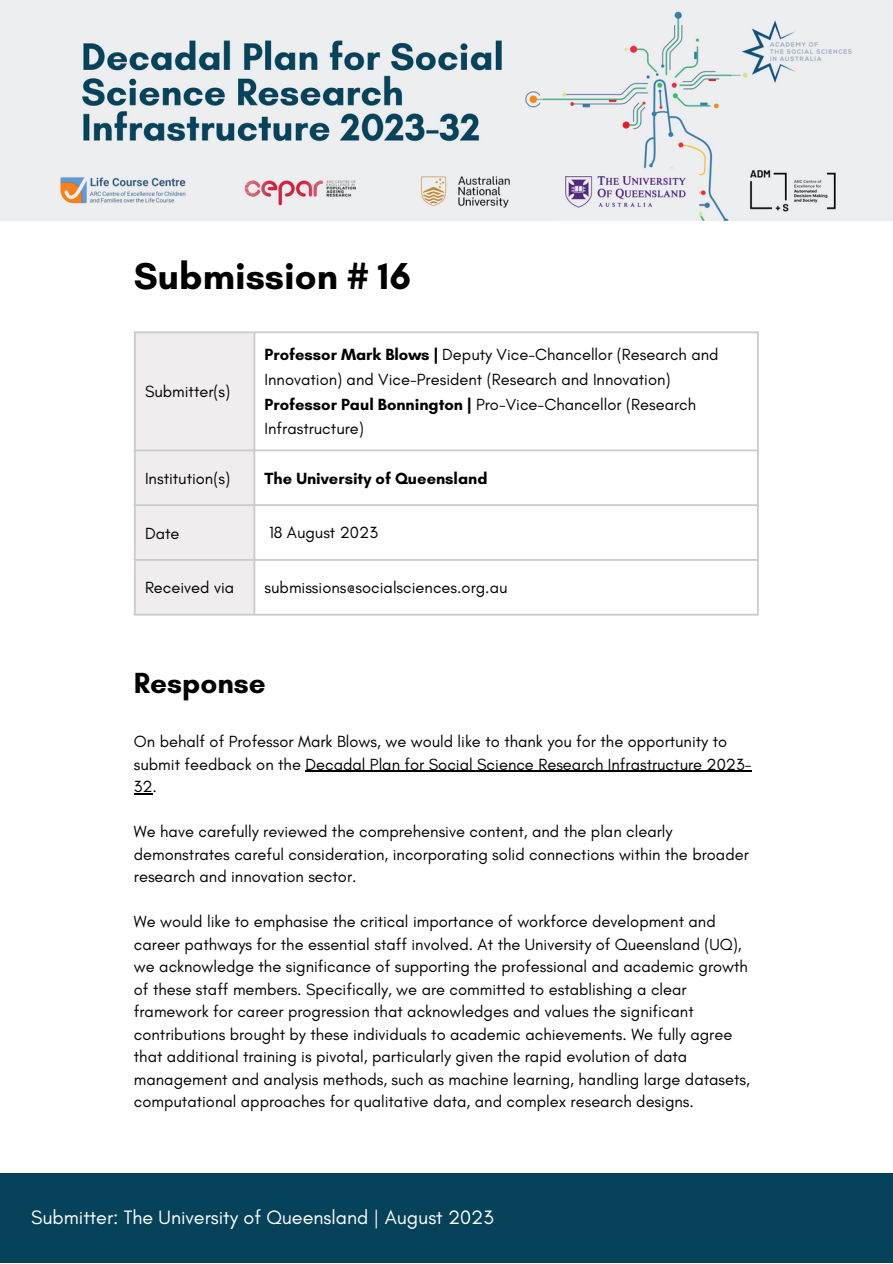
<style>
.page{position:relative;width:893px;height:1264px;background:#fff}
.page>*{position:absolute;margin:0;border:0;box-sizing:border-box;transform-origin:0 0}
.t1{font:700 38.1px "Glacial Indifference";color:#000}
.t2{font:700 29.55px "Glacial Indifference";color:#000}
.t3{font:19.8px "Glacial Indifference";color:#fff}
.t4{font:16.5px/22.5px "Glacial Indifference";color:#000}
.t5{font:700 16.5px "Glacial Indifference";color:#000}
.s1{font-weight:700}
</style>
<div class="page">
<img style="left:0;top:0;width:892px;height:220px">
<div style="left:136px;top:333px;width:117px;height:280px;background:#efeded"></div>
<hr style="left:134px;top:333px;width:2px;height:280px;background:#ccc">
<hr style="left:253px;top:333px;width:2px;height:280px;background:#ccc">
<hr style="left:756px;top:333px;width:2px;height:280px;background:#ccc">
<hr style="left:134px;top:331px;width:624px;height:2px;background:#ccc">
<hr style="left:134px;top:449px;width:624px;height:2px;background:#ccc">
<hr style="left:134px;top:504px;width:624px;height:2px;background:#ccc">
<hr style="left:134px;top:559px;width:624px;height:2px;background:#ccc">
<hr style="left:134px;top:613px;width:624px;height:2px;background:#ccc">
<div style="left:0;top:1173px;width:892px;height:89px;background:#06425a"></div>
<hr style="left:305px;top:770px;width:446px;height:2px;background:#000">
<svg style="left:134px;top:793px;width:19px;height:1px"></svg>
<p class="t1" style="left:134px;top:252px;width:278px">Submission # 16</p>
<p class="t4" style="left:145px;top:380px;width:87px">Submitter(s)</p>
<p class="t4" style="left:264px;top:342px;width:455px;line-height:24.8px"><span class="s1">Professor Mark Blows |</span> Deputy Vice-Chancellor (Research and<br>Innovation) and Vice-President (Research and Innovation)</p>
<p class="t4" style="left:264px;top:391px;width:433px;line-height:24.8px"><span class="s1">Professor Paul Bonnington |</span> Pro-Vice-Chancellor (Research<br>Infrastructure)</p>
<p class="t4" style="left:145px;top:467px;width:87px">Institution(s)</p>
<p class="t5" style="left:264px;top:468px;width:224px">The University of Queensland</p>
<p class="t4" style="left:145px;top:521px;width:36px">Date</p>
<p class="t4" style="left:269px;top:520px;width:110px">18 August 2023</p>
<p class="t4" style="left:145px;top:576px;width:91px">Received via</p>
<p class="t4" style="left:264px;top:576px;width:244px">submissions@socialsciences.org.au</p>
<p class="t2" style="left:134px;top:665px;width:133px">Response</p>
<p class="t4" style="left:134px;top:730px;width:619px">On behalf of Professor Mark Blows, we would like to thank you for the opportunity to submit feedback on the Decadal Plan for Social Science Research Infrastructure 2023-<br>32.</p>
<p class="t4" style="left:134px;top:820px;width:616px">We have carefully reviewed the comprehensive content, and the plan clearly demonstrates careful consideration, incorporating solid connections within the broader research and innovation sector.</p>
<p class="t4" style="left:134px;top:910px;width:617px">We would like to emphasise the critical importance of workforce development and career pathways for the essential staff involved. At the University of Queensland (UQ), we acknowledge the significance of supporting the professional and academic growth of these staff members. Specifically, we are committed to establishing a clear framework for career progression that acknowledges and values the significant contributions brought by these individuals to academic achievements. We fully agree that additional training is pivotal, particularly given the rapid evolution of data management and analysis methods, such as machine learning, handling large datasets, computational approaches for qualitative data, and complex research designs.</p>
<p class="t3" style="left:31px;top:1204px;width:464px">Submitter: The University of Queensland | August 2023</p>
</div>
